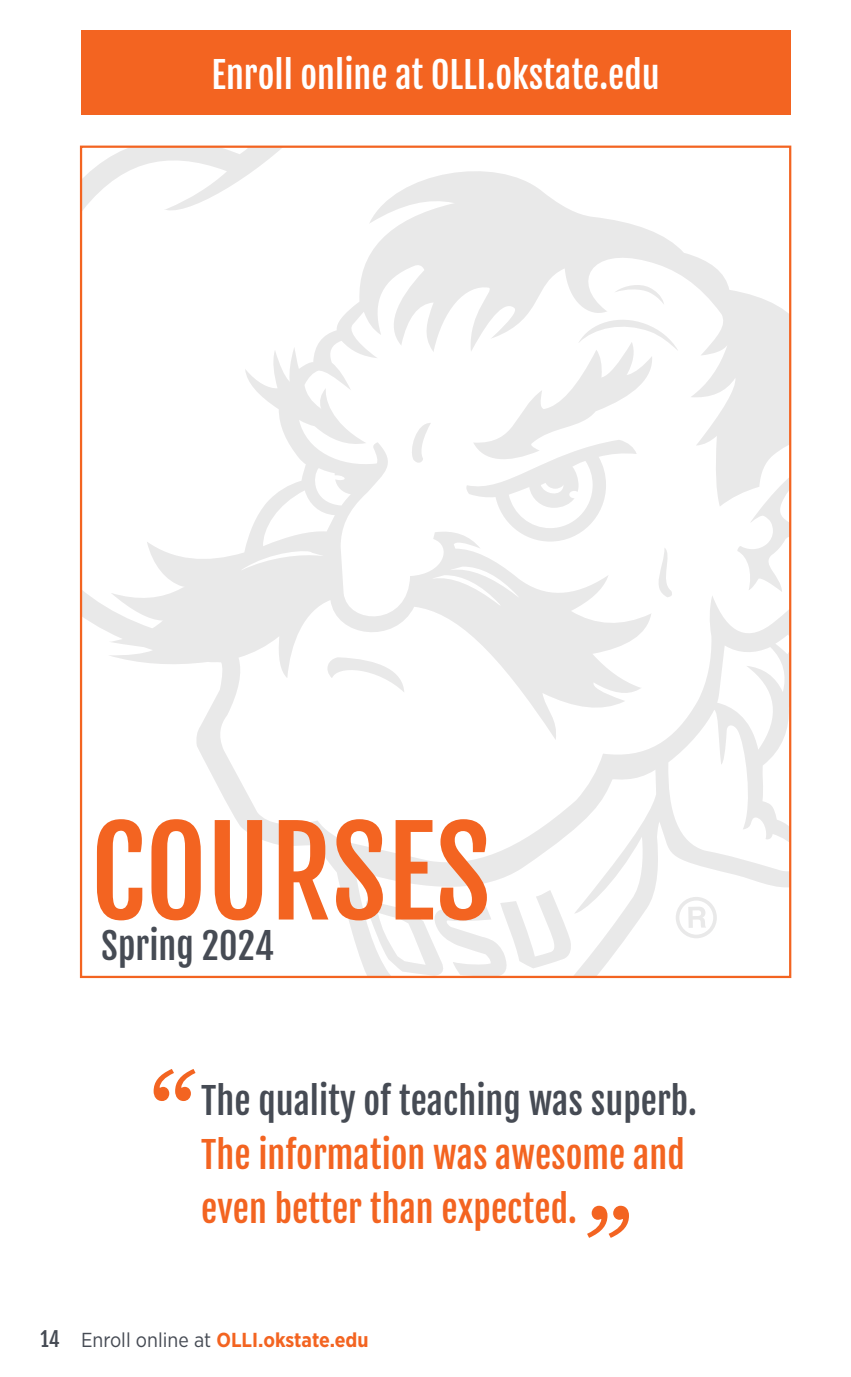
<style>
.page{position:relative;width:851px;height:1377px;background:#fff}
.page>*{position:absolute;margin:0;border:0;box-sizing:border-box;transform-origin:0 0}
.t1{font:119.25px "Fjalla One";color:#f36421}
.t2{font:36px/54px "Fjalla One";color:#f36421}
.t3{font:36px "Fjalla One";color:#464b54}
.t4{font:36px "Fjalla One";color:#fff}
.t5{font:700 20.25px "Gotham Narrow";color:#f36421}
.s1{font-family:"Fjalla One";font-weight:400;color:#464b54}
.s2{font-weight:400;color:#464b54}
</style>
<div class="page">
<svg style="left:83px;top:149px;width:705px;height:826px"></svg>
<svg style="left:465px;top:314px;width:213px;height:283px"></svg>
<svg style="left:675px;top:897px;width:42px;height:42px"></svg>
<svg style="left:360px;top:890px;width:213px;height:85px"></svg>
<svg style="left:154px;top:1069px;width:41px;height:32px"></svg>
<svg style="left:587px;top:1206px;width:42px;height:32px"></svg>
<div style="left:81px;top:30px;width:709px;height:85px;background:#f36421"></div>
<p class="t4" style="left:211px;top:52px;width:450px">Enroll online at OLLI.okstate.edu</p>
<h1 class="t1" style="left:91px;top:799px;width:401px">COURSES</h1>
<p class="t3" style="left:101px;top:924px;width:174px">Spring 2024</p>
<p class="t3" style="left:201px;top:1079px;width:497px">The quality of teaching was superb.</p>
<p class="t2" style="left:201px;top:1128px;width:485px">The information was awesome and even better than expected.</p>
<p class="t5" style="left:40px;top:1326px;width:329px"><span class="s1">14</span> <span class="s2">Enroll online at</span> OLLI.okstate.edu</p>
</div>
